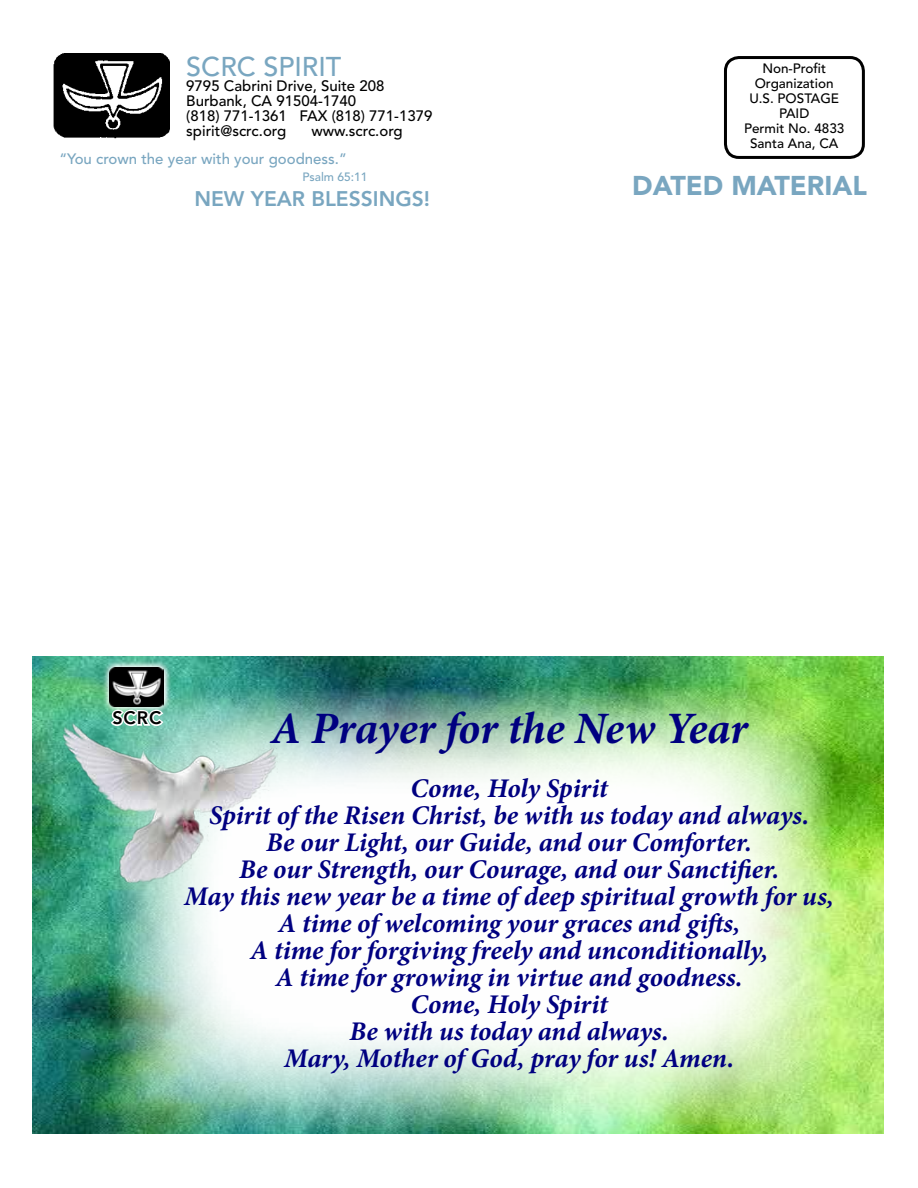
<style>
.page{position:relative;width:918px;height:1188px;background:#fff}
.page>*{position:absolute;margin:0;border:0;box-sizing:border-box;transform-origin:0 0}
.t1{font:italic 700 45px "Minion Pro";letter-spacing:-.005em;color:#000080}
.t2{font:italic 700 27px/27px "Minion Pro";letter-spacing:-.005em;color:#000080;text-align:center}
.t3{font:900 27px "Avenir LT Std";color:#79a6c0}
.t4{font:500 27px "Avenir LT Std";color:#79a6c0}
.t5{font:800 21px "Avenir LT Std";color:#79a6c0}
.t6{font:800 18px "Avenir LT Std";color:#000}
.t7{font:500 15px/15px "Avenir LT Std";color:#000}
.t8{font:500 15px "Avenir LT Std";color:#79a6c0}
.t9{font:500 13.5px/15px "Avenir LT Std";color:#000;text-align:center}
.t10{font:500 12px "Avenir LT Std";color:#79a6c0}
</style>
<div class="page">
<img style="left:32px;top:657px;width:851px;height:476px">
<div style="left:724px;top:56px;width:141px;height:103px;border:3px solid #000;border-radius:14px"></div>
<img style="left:53px;top:53px;width:117px;height:86px">
<img style="left:112px;top:687px;width:722px;height:446px">
<img style="left:62px;top:723px;width:215px;height:161px">
<div style="left:100px;top:658px;width:73px;height:58px;background:#fff;opacity:.75"></div>
<img style="left:110px;top:667px;width:54px;height:39px">
<svg style="left:109px;top:708px;width:56px;height:20px"></svg>
<p class="t4" style="left:186px;top:52px;width:157px">SCRC SPIRIT</p>
<p class="t7" style="left:186px;top:79px;width:248px">9795 Cabrini Drive, Suite 208<br>Burbank, CA 91504-1740<br>(818) 771-1361 FAX (818) 771-1379 spirit@scrc.org</p>
<p class="t7" style="left:311px;top:124px;width:93px">www.scrc.org</p>
<p class="t8" style="left:59px;top:151px;width:289px">“You crown the year with your goodness.”</p>
<p class="t10" style="left:302px;top:170px;width:67px">Psalm 65:11</p>
<p class="t5" style="left:194px;top:187px;width:237px">NEW YEAR BLESSINGS!</p>
<p class="t9" style="left:744px;top:62px;width:102px">Non-Profit<br>Organization<br>U.S. POSTAGE<br>PAID<br>Permit No. 4833<br>Santa Ana, CA</p>
<p class="t3" style="left:632px;top:169px;width:236px">DATED MATERIAL</p>
<p class="t6" style="left:112px;top:707px;width:51px">SCRC</p>
<h1 class="t1" style="left:271px;top:697px;width:478px">A Prayer for the New Year</h1>
<p class="t2" style="left:184px;top:775px;width:651px">Come, Holy Spirit<br>Spirit of the Risen Christ, be with us today and always.<br>Be our Light, our Guide, and our Comforter.<br>Be our Strength, our Courage, and our Sanctifier.<br>May this new year be a time of deep spiritual growth for us, A time of welcoming your graces and gifts,<br>A time for forgiving freely and unconditionally,<br>A time for growing in virtue and goodness.<br>Come, Holy Spirit<br>Be with us today and always.<br>Mary, Mother of God, pray for us! Amen.</p>
</div>
